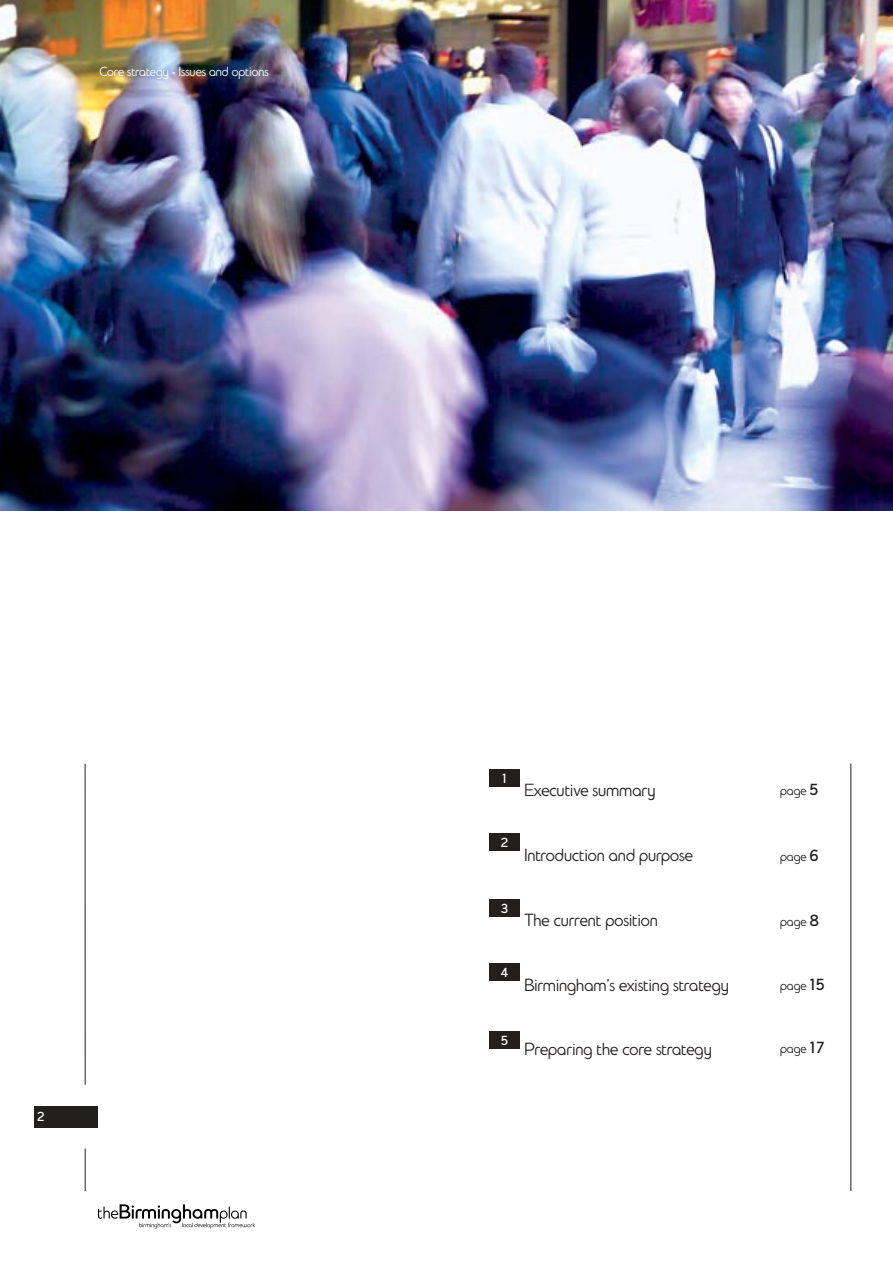
<style>
.page{position:relative;width:893px;height:1262px;background:#fff}
.page>*{position:absolute;margin:0;border:0;box-sizing:border-box;transform-origin:0 0}
.t1{font:18px "Birmingham";color:#231f1f}
.t2{font:13.5px "Birmingham";color:#fff}
.t3{font:13.5px "Birmingham";color:#231f1f}
.t4{font:700 13.5px "Birmingham";color:#fff}
.s1{font-weight:700;font-size:16.5px}
</style>
<div class="page">
<img style="left:0;top:0;width:892px;height:510px">
<div style="left:34px;top:1106px;width:64px;height:21px;background:#231f1f"></div>
<svg style="left:98px;top:1204px;width:157px;height:24px"></svg>
<hr style="left:850px;top:763px;width:1px;height:428px;background:#231f1f">
<hr style="left:85px;top:1148px;width:1px;height:43px;background:#231f1f">
<hr style="left:85px;top:763px;width:1px;height:321px;background:#231f1f">
<div style="left:489px;top:770px;width:30px;height:17px;background:#231f1f"></div>
<div style="left:489px;top:833px;width:30px;height:17px;background:#231f1f"></div>
<div style="left:489px;top:899px;width:30px;height:17px;background:#231f1f"></div>
<div style="left:489px;top:963px;width:30px;height:17px;background:#231f1f"></div>
<div style="left:489px;top:1032px;width:30px;height:17px;background:#231f1f"></div>
<p class="t2" style="left:99px;top:66px;width:171px">Core strategy - Issues and options</p>
<p class="t4" style="left:38px;top:1110px;width:8px">2</p>
<p class="t4" style="left:502px;top:773px;width:6px">1</p>
<p class="t4" style="left:501px;top:837px;width:8px">2</p>
<p class="t4" style="left:501px;top:903px;width:8px">3</p>
<p class="t4" style="left:501px;top:967px;width:8px">4</p>
<p class="t4" style="left:501px;top:1035px;width:8px">5</p>
<p class="t1" style="left:524px;top:783px;width:133px">Executive summary</p>
<p class="t1" style="left:524px;top:848px;width:170px">Introduction and purpose</p>
<p class="t1" style="left:524px;top:913px;width:135px">The current position</p>
<p class="t1" style="left:524px;top:977px;width:206px">Birmingham’s existing strategy</p>
<p class="t1" style="left:524px;top:1042px;width:189px">Preparing the core strategy</p>
<p class="t3" style="left:780px;top:785px;width:40px">page <span class="s1">5</span></p>
<p class="t3" style="left:780px;top:851px;width:40px">page <span class="s1">6</span></p>
<p class="t3" style="left:780px;top:916px;width:41px">page <span class="s1">8</span></p>
<p class="t3" style="left:780px;top:980px;width:46px">page <span class="s1">15</span></p>
<p class="t3" style="left:780px;top:1043px;width:45px">page <span class="s1">17</span></p>
</div>
